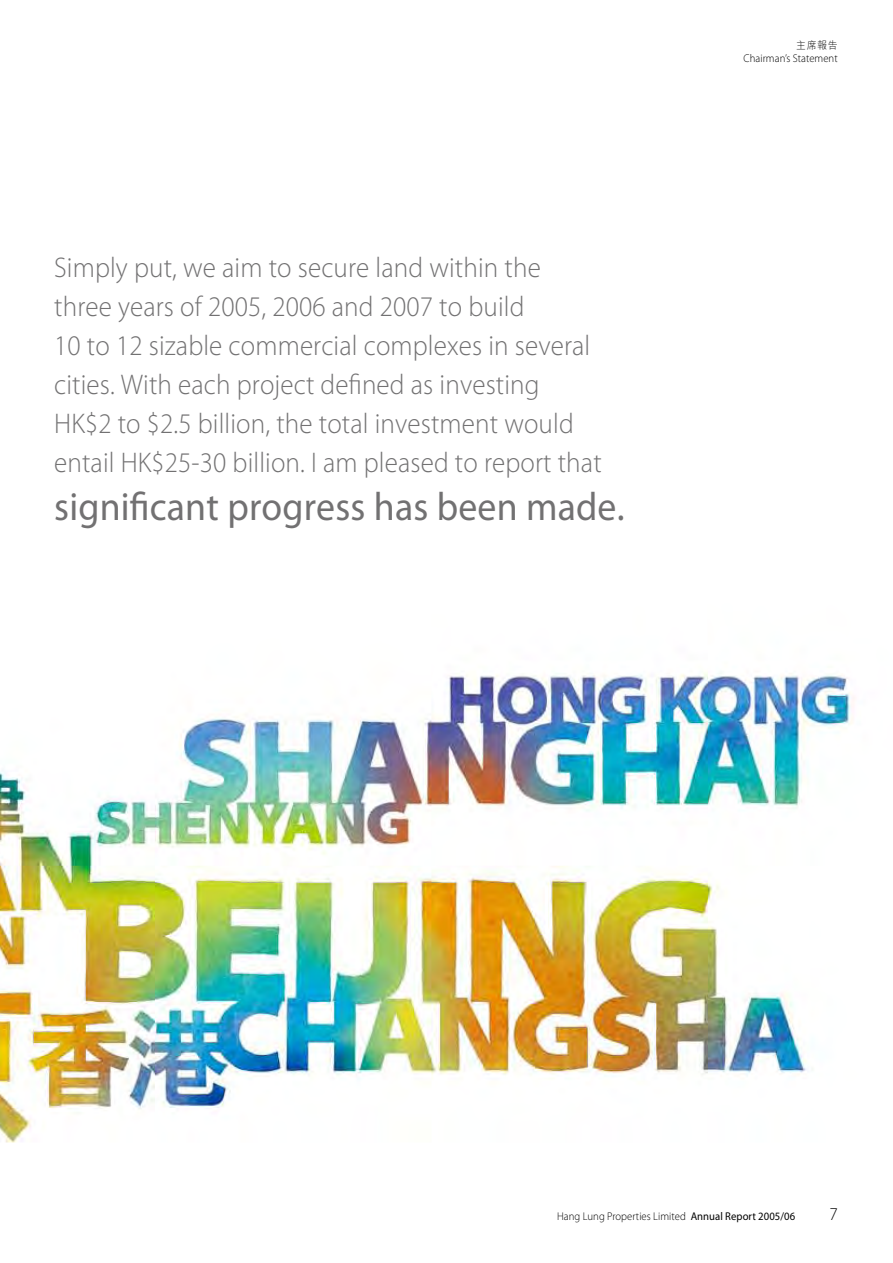
<style>
.page{position:relative;width:893px;height:1263px;background:#fff}
.page>*{position:absolute;margin:0;border:0;box-sizing:border-box;transform-origin:0 0}
.t1{font:39.75px "Myriad Pro";letter-spacing:.005em;color:#727172;scale:.95 1}
.t2{font:300 28.5px/39px "Myriad Pro";letter-spacing:.005em;color:#727172;scale:.95 1}
.t3{font:300 11.25px "Myriad Pro";letter-spacing:.005em;color:#000;scale:.95 1}
.t4{font:300 10.5px "M Hei HK";color:#000;scale:.95 1}
.s1{font-weight:400}
</style>
<div class="page">
<img style="left:0;top:672px;width:853px;height:471px">
<p class="t2" style="left:54px;top:247px;width:578px">Simply put, we aim to secure land within the three years of 2005, 2006 and 2007 to build<br>10 to 12 sizable commercial complexes in several cities. With each project defined as investing HK$2 to $2.5 billion, the total investment would entail HK$25-30 billion. I am pleased to report that</p>
<h1 class="t1" style="left:54px;top:482px;width:602px">significant progress has been made.</h1>
<p class="t4" style="left:796px;top:38px;width:45px">主席報告</p>
<p class="t3" style="left:743px;top:51px;width:101px">Chairman’s Statement</p>
<p class="t3" style="left:557px;top:1210px;width:252px">Hang Lung Properties Limited <span class="s1">Annual Report 2005/06</span></p>
</div>
